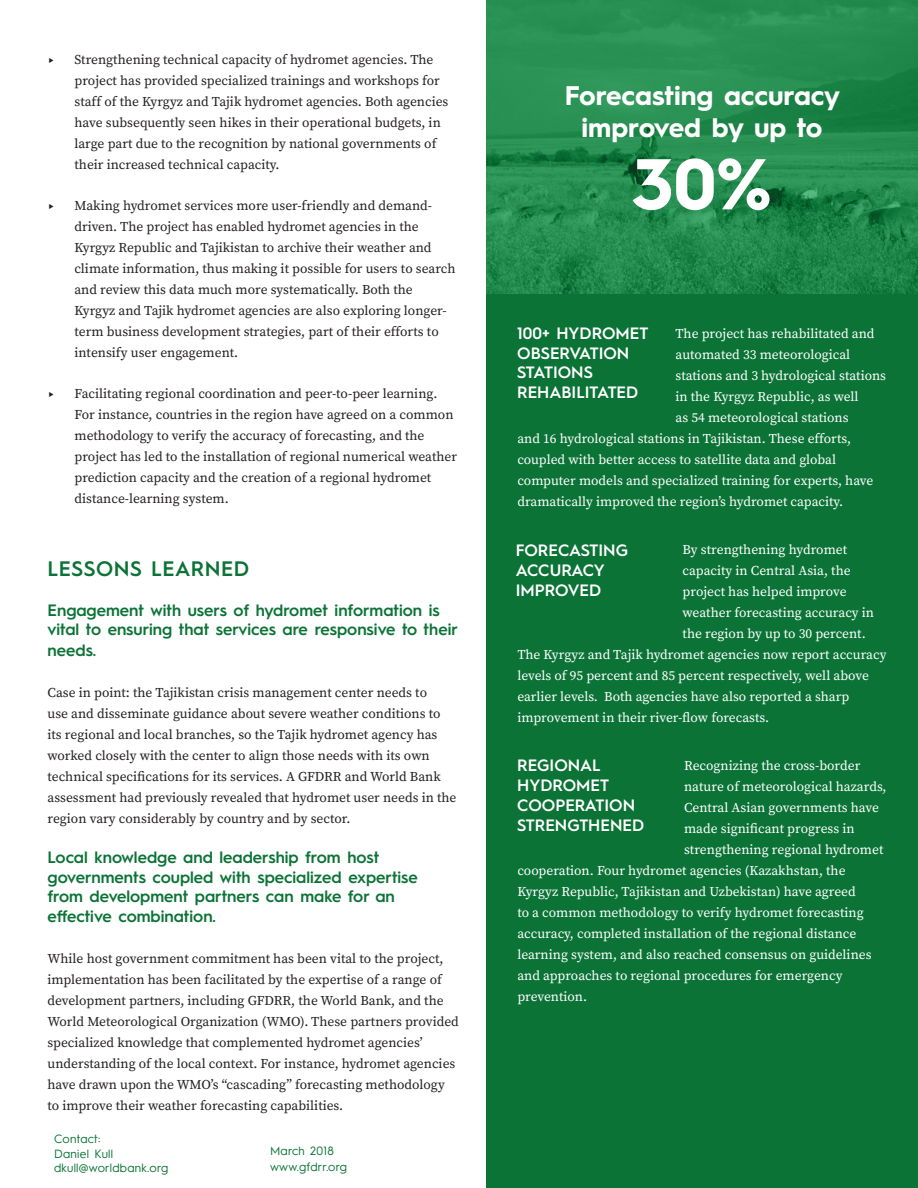
<style>
.page{position:relative;width:918px;height:1188px;background:#fff}
.page>*{position:absolute;margin:0;border:0;box-sizing:border-box;transform-origin:0 0}
.t1{font:700 72px "Hurme Geometric Sans 1";color:#fff}
.t2{font:700 27px "Hurme Geometric Sans 1";color:#fff}
.t3{font:600 21px "Hurme Geometric Sans 1";letter-spacing:.025em;color:#0b7336}
.t4{font:600 16.5px/19.5px "Hurme Geometric Sans 1";color:#0b7336}
.t5{font:600 16.5px/19.8px "Hurme Geometric Sans 1";color:#fff}
.t6{font:13.5px/21px "Source Serif Pro";color:#231f20}
.t7{font:13.5px "Source Serif Pro";color:#fff}
.t8{font:13.5px "Hurme Geometric Sans 1";color:#231f20}
.t9{font:12px "Hurme Geometric Sans 1";letter-spacing:.025em;color:#0b7336}
</style>
<div class="page">
<div style="left:486px;top:0;width:432px;height:1188px;background:#0b7336"></div>
<img style="left:487px;top:0;width:431px;height:293px">
<p class="t8" style="left:48px;top:50px;width:9px">►</p>
<p class="t6" style="left:75px;top:49px;width:375px">Strengthening technical capacity of hydromet agencies. The project has provided specialized trainings and workshops for staff of the Kyrgyz and Tajik hydromet agencies. Both agencies have subsequently seen hikes in their operational budgets, in large part due to the recognition by national governments of their increased technical capacity.</p>
<p class="t8" style="left:48px;top:196px;width:9px">►</p>
<p class="t6" style="left:75px;top:196px;width:382px">Making hydromet services more user-friendly and demand&shy;driven. The project has enabled hydromet agencies in the Kyrgyz Republic and Tajikistan to archive their weather and climate information, thus making it possible for users to search and review this data much more systematically. Both the Kyrgyz and Tajik hydromet agencies are also exploring longer&shy;term business development strategies, part of their efforts to intensify user engagement.</p>
<p class="t8" style="left:48px;top:384px;width:9px">►</p>
<p class="t6" style="left:75px;top:384px;width:384px">Facilitating regional coordination and peer-to-peer learning.<br>For instance, countries in the region have agreed on a common methodology to verify the accuracy of forecasting, and the project has led to the installation of regional numerical weather prediction capacity and the creation of a regional hydromet distance-learning system.</p>
<p class="t3" style="left:48px;top:554px;width:203px">LESSONS LEARNED</p>
<p class="t4" style="left:48px;top:599px;width:412px">Engagement with users of hydromet information is vital to ensuring that services are responsive to their</p>
<p class="t4" style="left:48px;top:639px;width:50px">needs.</p>
<p class="t6" style="left:48px;top:683px;width:410px">Case in point: the Tajikistan crisis management center needs to<br>use and disseminate guidance about severe weather conditions to its regional and local branches, so the Tajik hydromet agency has worked closely with the center to align those needs with its own technical specifications for its services. A GFDRR and World Bank assessment had previously revealed that hydromet user needs in the region vary considerably by country and by sector.</p>
<p class="t4" style="left:48px;top:846px;width:372px">Local knowledge and leadership from host governments coupled with specialized expertise from development partners can make for an effective combination.</p>
<p class="t6" style="left:48px;top:948px;width:413px">While host government commitment has been vital to the project, implementation has been facilitated by the expertise of a range of development partners, including GFDRR, the World Bank, and the World Meteorological Organization (WMO). These partners provided specialized knowledge that complemented hydromet agencies’ understanding of the local context. For instance, hydromet agencies have drawn upon the WMO’s “cascading” forecasting methodology to improve their weather forecasting capabilities.</p>
<p class="t9" style="left:54px;top:1131px;width:48px">Contact:</p>
<p class="t9" style="left:54px;top:1145px;width:61px">Daniel Kull</p>
<p class="t9" style="left:54px;top:1159px;width:116px">dkull@worldbank.org</p>
<p class="t9" style="left:270px;top:1143px;width:65px">March 2018</p>
<p class="t9" style="left:270px;top:1158px;width:79px">www.gfdrr.org</p>
<p class="t2" style="left:565px;top:77px;width:277px">Forecasting accuracy</p>
<p class="t2" style="left:582px;top:109px;width:242px">improved by up to</p>
<p class="t1" style="left:633px;top:134px;width:140px">30%</p>
<p class="t5" style="left:517px;top:322px;width:133px">100+ HYDROMET</p>
<p class="t5" style="left:517px;top:342px;width:114px">OBSERVATION</p>
<p class="t5" style="left:517px;top:362px;width:123px">STATIONS<br>REHABILITATED</p>
<p class="t7" style="left:675px;top:325px;width:201px">The project has rehabilitated and</p>
<p class="t7" style="left:675px;top:346px;width:176px">automated 33 meteorological</p>
<p class="t7" style="left:675px;top:367px;width:212px">stations and 3 hydrological stations</p>
<p class="t7" style="left:675px;top:388px;width:185px">in the Kyrgyz Republic, as well</p>
<p class="t7" style="left:675px;top:409px;width:175px">as 54 meteorological stations</p>
<p class="t7" style="left:517px;top:430px;width:335px">and 16 hydrological stations in Tajikistan. These efforts,</p>
<p class="t7" style="left:517px;top:451px;width:320px">coupled with better access to satellite data and global</p>
<p class="t7" style="left:517px;top:472px;width:358px">computer models and specialized training for experts, have</p>
<p class="t7" style="left:517px;top:493px;width:327px">dramatically improved the region’s hydromet capacity.</p>
<p class="t7" style="left:683px;top:541px;width:166px">By strengthening hydromet</p>
<p class="t7" style="left:683px;top:562px;width:170px">capacity in Central Asia, the</p>
<p class="t7" style="left:683px;top:583px;width:166px">project has helped improve</p>
<p class="t7" style="left:683px;top:604px;width:193px">weather forecasting accuracy in</p>
<p class="t7" style="left:683px;top:625px;width:185px">the region by up to 30 percent.</p>
<p class="t7" style="left:517px;top:646px;width:371px">The Kyrgyz and Tajik hydromet agencies now report accuracy</p>
<p class="t7" style="left:517px;top:667px;width:353px">levels of 95 percent and 85 percent respectively, well above</p>
<p class="t7" style="left:517px;top:688px;width:333px">earlier levels. Both agencies have also reported a sharp</p>
<p class="t7" style="left:517px;top:709px;width:253px">improvement in their river-flow forecasts.</p>
<p class="t7" style="left:684px;top:757px;width:178px">Recognizing the cross-border</p>
<p class="t7" style="left:684px;top:778px;width:204px">nature of meteorological hazards,</p>
<p class="t7" style="left:684px;top:799px;width:196px">Central Asian governments have</p>
<p class="t7" style="left:684px;top:820px;width:172px">made significant progress in</p>
<p class="t7" style="left:684px;top:841px;width:201px">strengthening regional hydromet</p>
<p class="t7" style="left:517px;top:862px;width:330px">cooperation. Four hydromet agencies (Kazakhstan, the</p>
<p class="t7" style="left:517px;top:883px;width:340px">Kyrgyz Republic, Tajikistan and Uzbekistan) have agreed</p>
<p class="t7" style="left:517px;top:904px;width:348px">to a common methodology to verify hydromet forecasting</p>
<p class="t7" style="left:517px;top:925px;width:341px">accuracy, completed installation of the regional distance</p>
<p class="t7" style="left:517px;top:946px;width:356px">learning system, and also reached consensus on guidelines</p>
<p class="t7" style="left:517px;top:967px;width:327px">and approaches to regional procedures for emergency</p>
<p class="t7" style="left:517px;top:988px;width:71px">prevention.</p>
<p class="t5" style="left:516px;top:539px;width:114px">FORECASTING<br>ACCURACY<br>IMPROVED</p>
<p class="t5" style="left:517px;top:755px;width:128px">REGIONAL<br>HYDROMET<br>COOPERATION<br>STRENGTHENED</p>
</div>
